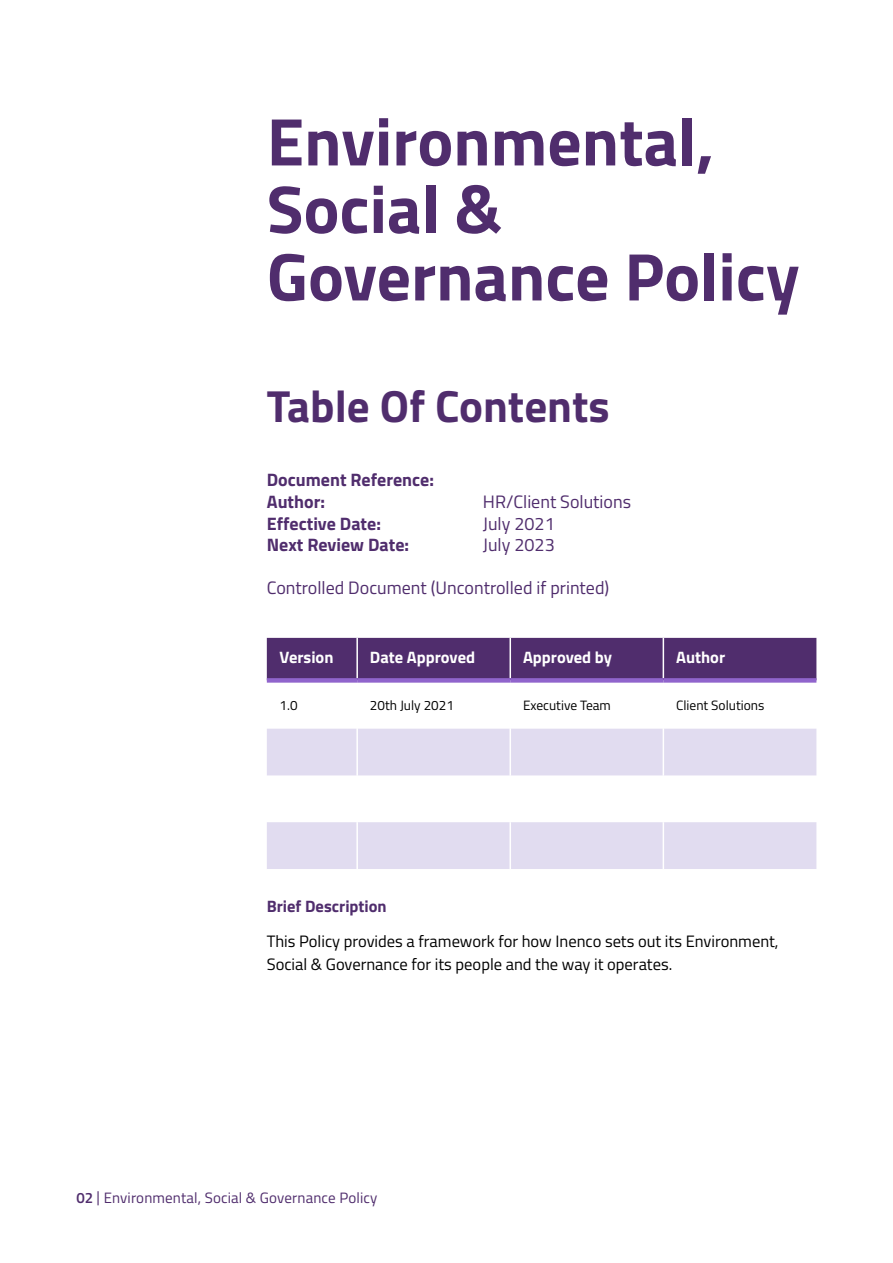
<style>
.page{position:relative;width:893px;height:1263px;background:#fff}
.page>*{position:absolute;margin:0;border:0;box-sizing:border-box;transform-origin:0 0}
.t1{font:700 67.5px/67.5px "Titillium";color:#502d6d}
.t2{font:700 45px "Titillium";color:#502d6d}
.t3{font:18px "Titillium";color:#502d6d}
.t4{font:700 18px/21.6px "Titillium";color:#502d6d}
.t5{font:16.5px/22.5px "Titillium";color:#000}
.t6{font:700 16.5px "Titillium";color:#fff}
.t7{font:700 16.5px "Titillium";color:#502d6d}
.t8{font:15px "Titillium";letter-spacing:.01em;color:#502d6d}
.t9{font:13.5px "Titillium";color:#000}
.s1{font-weight:600}
</style>
<div class="page">
<div style="left:267px;top:638px;width:549px;height:40px;background:#502d6d"></div>
<svg style="left:267px;top:728px;width:549px;height:1px"></svg>
<svg style="left:267px;top:729px;width:549px;height:140px;fill:#e1dcf0"></svg>
<hr style="left:356px;top:638px;width:2px;height:40px;background:#fff">
<hr style="left:509px;top:638px;width:2px;height:40px;background:#fff">
<hr style="left:663px;top:638px;width:1px;height:40px;background:#fff">
<hr style="left:356px;top:683px;width:2px;height:46px;background:#fff">
<hr style="left:509px;top:683px;width:2px;height:46px;background:#fff">
<hr style="left:663px;top:683px;width:1px;height:46px;background:#fff">
<hr style="left:356px;top:729px;width:2px;height:46px;background:#fff">
<hr style="left:509px;top:729px;width:2px;height:46px;background:#fff">
<hr style="left:663px;top:729px;width:1px;height:46px;background:#fff">
<hr style="left:356px;top:775px;width:2px;height:47px;background:#fff">
<hr style="left:509px;top:775px;width:2px;height:47px;background:#fff">
<hr style="left:663px;top:775px;width:1px;height:47px;background:#fff">
<hr style="left:356px;top:822px;width:2px;height:47px;background:#fff">
<hr style="left:509px;top:822px;width:2px;height:47px;background:#fff">
<hr style="left:663px;top:822px;width:1px;height:47px;background:#fff">
<div style="left:267px;top:678px;width:90px;height:5px;background:#9064cc"></div>
<div style="left:357px;top:678px;width:153px;height:5px;background:#9064cc"></div>
<div style="left:510px;top:678px;width:153px;height:5px;background:#9064cc"></div>
<div style="left:663px;top:678px;width:153px;height:5px;background:#9064cc"></div>
<h1 class="t1" style="left:267px;top:105px;width:534px">Environmental,<br>Social &amp;<br>Governance Policy</h1>
<h2 class="t2" style="left:267px;top:372px;width:344px">Table Of Contents</h2>
<p class="t4" style="left:267px;top:468px;width:169px">Document Reference:<br>Author:</p>
<p class="t3" style="left:483px;top:488px;width:150px">HR/Client Solutions</p>
<p class="t4" style="left:267px;top:511px;width:116px">Effective Date:</p>
<p class="t3" style="left:483px;top:510px;width:73px">July 2021</p>
<p class="t4" style="left:267px;top:533px;width:144px">Next Review Date:</p>
<p class="t3" style="left:483px;top:532px;width:73px">July 2023</p>
<p class="t3" style="left:267px;top:575px;width:344px">Controlled Document (Uncontrolled if printed)</p>
<p class="t6" style="left:280px;top:645px;width:55px">Version</p>
<p class="t6" style="left:370px;top:645px;width:107px">Date Approved</p>
<p class="t6" style="left:523px;top:645px;width:90px">Approved by</p>
<p class="t6" style="left:676px;top:645px;width:51px">Author</p>
<p class="t9" style="left:280px;top:696px;width:20px">1.0</p>
<p class="t9" style="left:370px;top:696px;width:85px">20th July 2021</p>
<p class="t9" style="left:523px;top:696px;width:89px">Executive Team</p>
<p class="t9" style="left:676px;top:696px;width:90px">Client Solutions</p>
<p class="t7" style="left:267px;top:893px;width:122px">Brief Description</p>
<p class="t5" style="left:267px;top:929px;width:513px">This Policy provides a framework for how Inenco sets out its Environment,<br>Social &amp; Governance for its people and the way it operates.</p>
<p class="t8" style="left:77px;top:1187px;width:302px"><span class="s1">02</span> | Environmental, Social &amp; Governance Policy</p>
</div>
